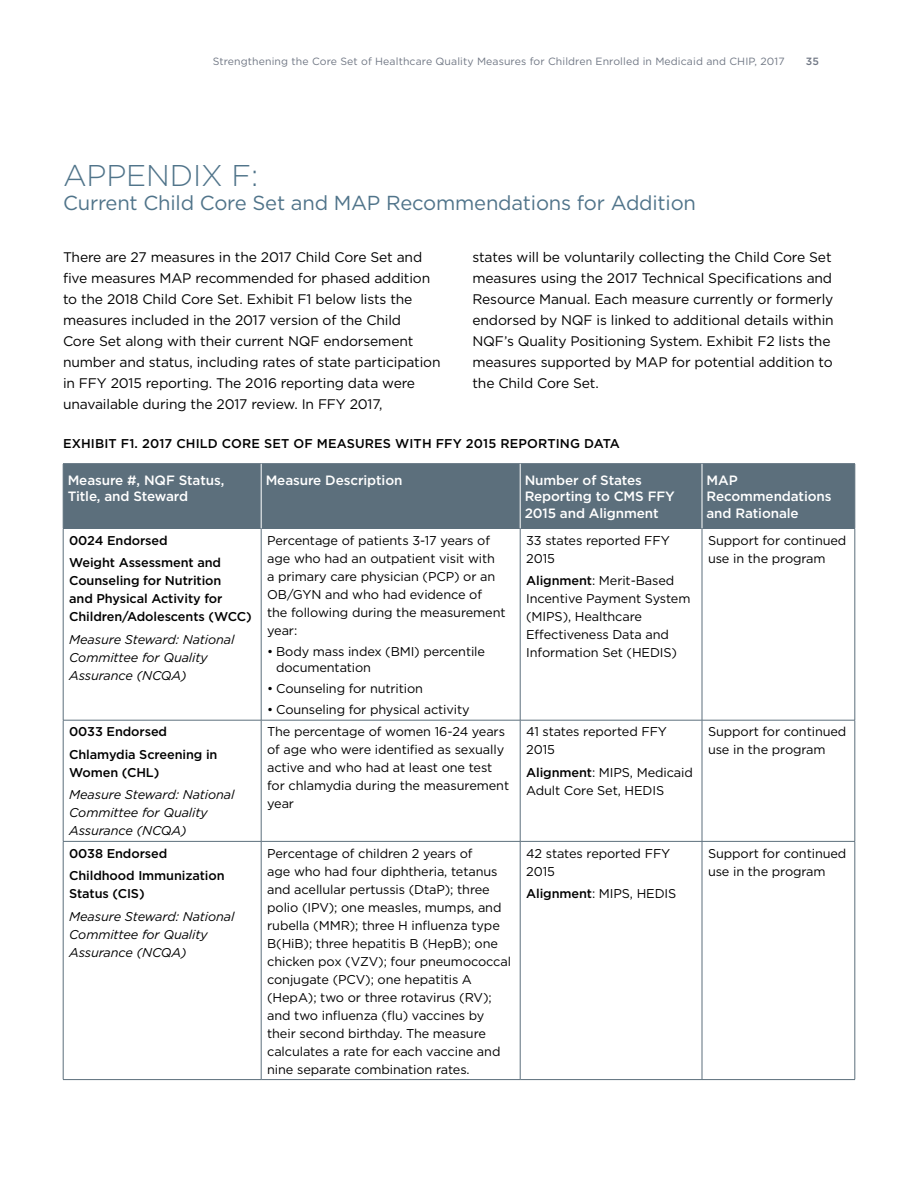
<style>
.page{position:relative;width:918px;height:1188px;background:#fff}
.page>*{position:absolute;margin:0;border:0;box-sizing:border-box;transform-origin:0 0}
.H2_appendix{font:300 30px "Gotham";letter-spacing:-.005em;color:#50748a}
.H2_appendix-2{font:20.25px "Gotham";letter-spacing:-.01em;color:#50748a}
.Body{font:13.8px/21px "Gotham";letter-spacing:-.01em;color:#000}
.Table_header_caplc{font:500 13.5px/16.5px "Gotham";letter-spacing:-.01em;color:#fff}
.Table_body{font:12.75px/18px "Gotham";letter-spacing:-.01em;color:#000}
.Table_body-2{font:500 12.75px/18px "Gotham";letter-spacing:-.01em;color:#000}
.Table_body-3{font:italic 12.75px/18px "Gotham";letter-spacing:-.01em;color:#000}
.Figure_header_no_rul{font:500 12.75px "Gotham";letter-spacing:.01em;color:#000}
.t1{font:10.5px "Gotham";letter-spacing:.01em;color:#707784}
.t2{font:500 10.5px "Gotham";color:#707784}
.s1{font-weight:500}
</style>
<div class="page">
<div style="left:64px;top:464px;width:791px;height:64px;background:#5c6f7c"></div>
<hr style="left:63px;top:529px;width:1px;height:191px;background:#5c6f7c">
<hr style="left:261px;top:529px;width:1px;height:191px;background:#5c6f7c">
<hr style="left:520px;top:529px;width:1px;height:191px;background:#5c6f7c">
<hr style="left:702px;top:529px;width:1px;height:191px;background:#5c6f7c">
<hr style="left:855px;top:529px;width:1px;height:191px;background:#5c6f7c">
<hr style="left:63px;top:720px;width:198px;height:1px;background:#5c6f7c">
<hr style="left:63px;top:720px;width:1px;height:121px;background:#5c6f7c">
<hr style="left:261px;top:720px;width:259px;height:1px;background:#5c6f7c">
<hr style="left:261px;top:720px;width:1px;height:121px;background:#5c6f7c">
<hr style="left:520px;top:720px;width:182px;height:1px;background:#5c6f7c">
<hr style="left:520px;top:720px;width:1px;height:121px;background:#5c6f7c">
<hr style="left:702px;top:720px;width:153px;height:1px;background:#5c6f7c">
<hr style="left:702px;top:720px;width:1px;height:121px;background:#5c6f7c">
<hr style="left:855px;top:720px;width:1px;height:121px;background:#5c6f7c">
<hr style="left:63px;top:841px;width:198px;height:1px;background:#5c6f7c">
<hr style="left:63px;top:842px;width:1px;height:237px;background:#5c6f7c">
<hr style="left:261px;top:841px;width:259px;height:1px;background:#5c6f7c">
<hr style="left:261px;top:842px;width:1px;height:237px;background:#5c6f7c">
<hr style="left:520px;top:841px;width:182px;height:1px;background:#5c6f7c">
<hr style="left:520px;top:842px;width:1px;height:237px;background:#5c6f7c">
<hr style="left:702px;top:841px;width:153px;height:1px;background:#5c6f7c">
<hr style="left:702px;top:842px;width:1px;height:237px;background:#5c6f7c">
<hr style="left:855px;top:842px;width:1px;height:237px;background:#5c6f7c">
<hr style="left:63px;top:1079px;width:198px;height:1px;background:#5c6f7c">
<hr style="left:261px;top:1079px;width:259px;height:1px;background:#5c6f7c">
<hr style="left:520px;top:1079px;width:182px;height:1px;background:#5c6f7c">
<hr style="left:702px;top:1079px;width:153px;height:1px;background:#5c6f7c">
<hr style="left:261px;top:463px;width:259px;height:1px;background:#5c6f7c">
<hr style="left:261px;top:528px;width:259px;height:1px;background:#5c6f7c">
<hr style="left:520px;top:463px;width:182px;height:1px;background:#5c6f7c">
<hr style="left:520px;top:528px;width:182px;height:1px;background:#5c6f7c">
<hr style="left:520px;top:464px;width:1px;height:64px;background:#fff">
<hr style="left:63px;top:463px;width:198px;height:1px;background:#5c6f7c">
<hr style="left:63px;top:464px;width:1px;height:64px;background:#5c6f7c">
<hr style="left:63px;top:528px;width:198px;height:1px;background:#5c6f7c">
<hr style="left:261px;top:464px;width:1px;height:64px;background:#fff">
<hr style="left:702px;top:463px;width:153px;height:1px;background:#5c6f7c">
<hr style="left:855px;top:464px;width:1px;height:64px;background:#5c6f7c">
<hr style="left:702px;top:528px;width:153px;height:1px;background:#5c6f7c">
<hr style="left:702px;top:464px;width:1px;height:64px;background:#fff">
<p class="t1" style="left:213px;top:55px;width:573px">Strengthening the Core Set of Healthcare Quality Measures for Children Enrolled in Medicaid and CHIP, 2017</p>
<p class="t2" style="left:806px;top:55px;width:15px">35</p>
<h2 class="H2_appendix" style="left:63px;top:156px;width:197px">APPENDIX F:</h2>
<h2 class="H2_appendix-2" style="left:63px;top:190px;width:635px">Current Child Core Set and MAP Recommendations for Addition</h2>
<p class="Body" style="left:63px;top:247px;width:379px">There are 27 measures in the 2017 Child Core Set and five measures MAP recommended for phased addition to the 2018 Child Core Set. Exhibit F1 below lists the measures included in the 2017 version of the Child<br>Core Set along with their current NQF endorsement number and status, including rates of state participation in FFY 2015 reporting. The 2016 reporting data were unavailable during the 2017 review. In FFY 2017,</p>
<p class="Body" style="left:472px;top:247px;width:363px">states will be voluntarily collecting the Child Core Set measures using the 2017 Technical Specifications and Resource Manual. Each measure currently or formerly endorsed by NQF is linked to additional details within NQF’s Quality Positioning System. Exhibit F2 lists the measures supported by MAP for potential addition to the Child Core Set.</p>
<p class="Figure_header_no_rul" style="left:63px;top:436px;width:559px">EXHIBIT F1. 2017 CHILD CORE SET OF MEASURES WITH FFY 2015 REPORTING DATA</p>
<p class="Table_header_caplc" style="left:68px;top:472px;width:158px">Measure #, NQF Status,<br>Title, and Steward</p>
<p class="Table_header_caplc" style="left:266px;top:472px;width:138px">Measure Description</p>
<p class="Table_header_caplc" style="left:525px;top:472px;width:152px">Number of States<br>Reporting to CMS FFY<br>2015 and Alignment</p>
<p class="Table_header_caplc" style="left:706px;top:472px;width:127px">MAP<br>Recommendations and Rationale</p>
<p class="Table_body-2" style="left:69px;top:531px;width:100px">0024 Endorsed</p>
<p class="Table_body-2" style="left:69px;top:554px;width:184px">Weight Assessment and<br>Counseling for Nutrition<br>and Physical Activity for<br>Children/Adolescents (WCC)</p>
<p class="Table_body-3" style="left:69px;top:630px;width:167px">Measure Steward: National<br>Committee for Quality<br>Assurance (NCQA)</p>
<p class="Table_body" style="left:267px;top:531px;width:240px">Percentage of patients 3-17 years of age who had an outpatient visit with a primary care physician (PCP) or an<br>OB/GYN and who had evidence of the following during the measurement year:</p>
<p class="Table_body" style="left:276px;top:643px;width:210px;line-height:16.5px;text-indent:-9px">• Body mass index (BMI) percentile documentation</p>
<p class="Table_body" style="left:267px;top:679px;width:157px">• Counseling for nutrition</p>
<p class="Table_body" style="left:267px;top:700px;width:204px">• Counseling for physical activity</p>
<p class="Table_body" style="left:708px;top:531px;width:140px">Support for continued use in the program</p>
<p class="Table_body" style="left:526px;top:531px;width:145px">33 states reported FFY<br>2015</p>
<p class="Table_body" style="left:526px;top:571px;width:166px"><span class="s1">Alignment</span>: Merit-Based<br>Incentive Payment System (MIPS), Healthcare<br>Effectiveness Data and<br>Information Set (HEDIS)</p>
<p class="Table_body-2" style="left:69px;top:723px;width:99px">0033 Endorsed</p>
<p class="Table_body-2" style="left:69px;top:745px;width:150px">Chlamydia Screening in<br>Women (CHL)</p>
<p class="Table_body-3" style="left:69px;top:786px;width:167px">Measure Steward: National<br>Committee for Quality<br>Assurance (NCQA)</p>
<p class="Table_body-2" style="left:69px;top:844px;width:100px">0038 Endorsed</p>
<p class="Table_body-2" style="left:69px;top:866px;width:157px">Childhood Immunization<br>Status (CIS)</p>
<p class="Table_body-3" style="left:69px;top:907px;width:167px">Measure Steward: National<br>Committee for Quality<br>Assurance (NCQA)</p>
<p class="Table_body" style="left:267px;top:723px;width:243px">The percentage of women 16-24 years of age who were identified as sexually active and who had at least one test for chlamydia during the measurement year</p>
<p class="Table_body" style="left:526px;top:723px;width:142px">41 states reported FFY<br>2015</p>
<p class="Table_body" style="left:526px;top:763px;width:168px"><span class="s1">Alignment</span>: MIPS, Medicaid<br>Adult Core Set, HEDIS</p>
<p class="Table_body" style="left:267px;top:844px;width:245px">Percentage of children 2 years of<br>age who had four diphtheria, tetanus and acellular pertussis (DtaP); three polio (IPV); one measles, mumps, and rubella (MMR); three H influenza type B(HiB); three hepatitis B (HepB); one chicken pox (VZV); four pneumococcal conjugate (PCV); one hepatitis A (HepA); two or three rotavirus (RV); and two influenza (flu) vaccines by their second birthday. The measure calculates a rate for each vaccine and nine separate combination rates.</p>
<p class="Table_body" style="left:526px;top:844px;width:146px">42 states reported FFY<br>2015</p>
<p class="Table_body" style="left:526px;top:884px;width:152px"><span class="s1">Alignment</span>: MIPS, HEDIS</p>
<p class="Table_body" style="left:708px;top:723px;width:140px">Support for continued use in the program</p>
<p class="Table_body" style="left:708px;top:844px;width:140px">Support for continued use in the program</p>
</div>
